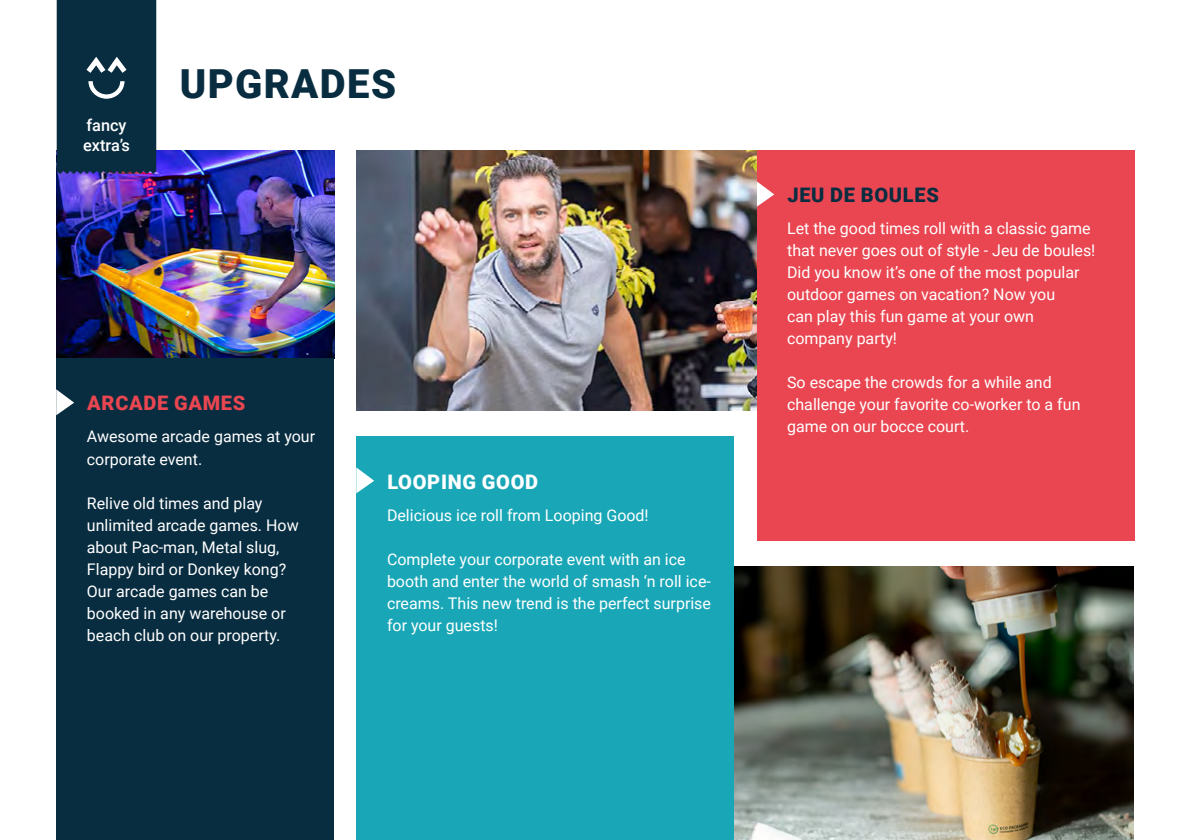
<style>
.page{position:relative;width:1191px;height:840px;background:#fff}
.page>*{position:absolute;margin:0;border:0;box-sizing:border-box;transform-origin:0 0}
.BLACK{font:900 40px "Roboto";letter-spacing:.035em;color:#092d40}
.BLACK-2{font:900 20px "Roboto";letter-spacing:.035em;color:#fff}
.BLACK-3{font:900 20px "Roboto";letter-spacing:.035em;color:#e94651}
.BLACK-4{font:900 20px "Roboto";letter-spacing:.035em;color:#092d40}
.t1{font:500 16.2px "Roboto";color:#fff}
.kadertekst_klein_wit{font:16px/22px "Roboto";color:#fff}
</style>
<div class="page">
<img style="left:57px;top:150px;width:277px;height:208px">
<img style="left:734px;top:566px;width:399px;height:273px">
<div style="left:57px;top:0;width:99px;height:174px;background:#092d40"></div>
<div style="left:757px;top:150px;width:377px;height:390px;background:#e94651"></div>
<div style="left:357px;top:436px;width:377px;height:403px;background:#19a7b7"></div>
<div style="left:57px;top:358px;width:277px;height:481px;background:#092d40"></div>
<svg style="left:757px;top:181px;width:17px;height:26px"></svg>
<svg style="left:356px;top:467px;width:18px;height:26px"></svg>
<svg style="left:56px;top:389px;width:18px;height:26px"></svg>
<img style="left:357px;top:150px;width:400px;height:260px">
<p class="t1" style="left:86px;top:114px;width:42px">fancy</p>
<p class="t1" style="left:83px;top:133px;width:48px">extra’s</p>
<p class="BLACK" style="left:180px;top:56px;width:218px">UPGRADES</p>
<p class="BLACK-3" style="left:87px;top:389px;width:160px">ARCADE GAMES</p>
<p class="kadertekst_klein_wit" style="left:87px;top:425px;width:230px">Awesome arcade games at your corporate event.</p>
<p class="kadertekst_klein_wit" style="left:87px;top:491px;width:213px">Relive old times and play unlimited arcade games. How about Pac-man, Metal slug,<br>Flappy bird or Donkey kong?</p>
<p class="kadertekst_klein_wit" style="left:87px;top:579px;width:200px">Our arcade games can be booked in any warehouse or beach club on our property.</p>
<p class="BLACK-2" style="left:387px;top:467px;width:152px">LOOPING GOOD</p>
<p class="kadertekst_klein_wit" style="left:387px;top:503px;width:263px">Delicious ice roll from Looping Good!</p>
<p class="kadertekst_klein_wit" style="left:387px;top:547px;width:325px">Complete your corporate event with an ice booth and enter the world of smash ‘n roll ice&shy;creams. This new trend is the perfect surprise for your guests!</p>
<p class="BLACK-4" style="left:787px;top:181px;width:153px">JEU DE BOULES</p>
<p class="kadertekst_klein_wit" style="left:787px;top:217px;width:310px">Let the good times roll with a classic game that never goes out of style - Jeu de boules!<br>Did you know it’s one of the most popular outdoor games on vacation? Now you<br>can play this fun game at your own company party!</p>
<p class="kadertekst_klein_wit" style="left:787px;top:371px;width:295px">So escape the crowds for a while and challenge your favorite co-worker to a fun game on our bocce court.</p>
</div>
